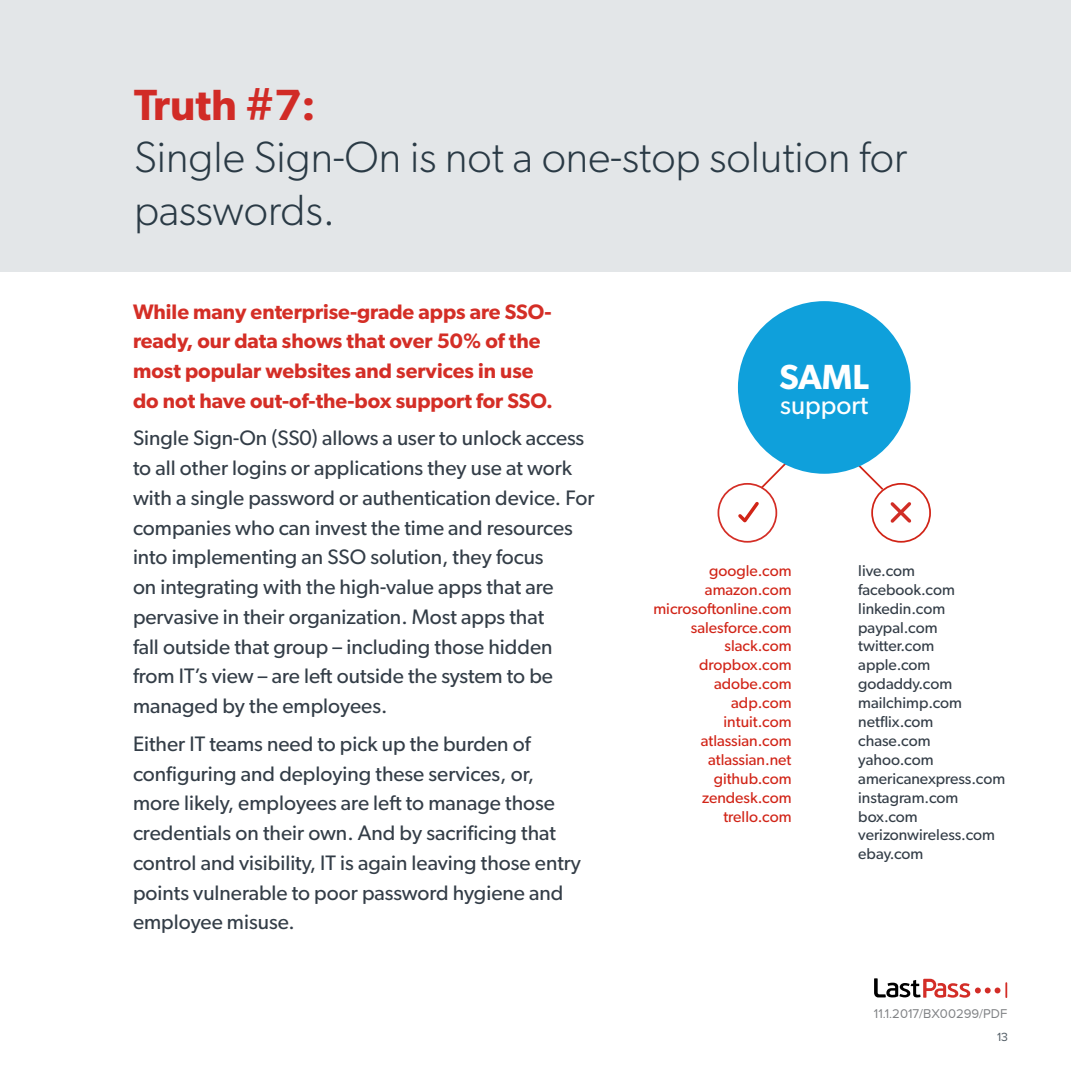
<style>
.page{position:relative;width:1071px;height:1071px;background:#fff}
.page>*{position:absolute;margin:0;border:0;box-sizing:border-box;transform-origin:0 0}
.t1{font:300 43.75px/52.5px "Gibson";color:#2a3a45}
.t2{font:600 43.75px "Gibson";color:#d12b26}
.t3{font:600 35px "Gibson";color:#fff}
.t4{font:26.25px "Gibson";color:#fff}
.t5{font:21px/29.8px "Gibson";color:#333d47}
.t6{font:600 21px/29.8px "Gibson";color:#d42e26}
.t7{font:15.75px/18.9px "Gibson";color:#333d47}
.t8{font:15.75px/18.9px "Gibson";color:#d12417;text-align:right}
.t9{font:13.12px "Proxima Nova A";color:#808285}
.t10{font:12.25px "Proxima Nova";color:#525d65}
</style>
<div class="page">
<div style="left:0;top:0;width:1071px;height:272px;background:#e3e6e8"></div>
<svg style="left:874px;top:978px;width:133px;height:20px"></svg>
<svg style="left:759px;top:453px;width:49px;height:37px"></svg>
<svg style="left:845px;top:453px;width:40px;height:39px"></svg>
<div style="left:738px;top:301px;width:173px;height:173px;background:#0fa0db;border-radius:50%"></div>
<div style="left:871px;top:483px;width:60px;height:60px;border:2px solid #d12417;border-radius:50%"></div>
<div style="left:718px;top:483px;width:59px;height:60px;border:2px solid #d42e26;border-radius:50%"></div>
<svg style="left:738px;top:502px;width:21px;height:21px"></svg>
<svg style="left:890px;top:502px;width:22px;height:21px"></svg>
<h1 class="t2" style="left:134px;top:79px;width:183px">Truth #7:</h1>
<h1 class="t1" style="left:134px;top:131px;width:775px">Single Sign-On is not a one-stop solution for passwords.</h1>
<p class="t6" style="left:133px;top:296px;width:422px">While many enterprise-grade apps are SSO&shy;ready, our data shows that over 50% of the most popular websites and services in use do not have out-of-the-box support for SSO.</p>
<p class="t5" style="left:133px;top:423px;width:463px">Single Sign-On (SS0) allows a user to unlock access to all other logins or applications they use at work with a single password or authentication device. For companies who can invest the time and resources into implementing an SSO solution, they focus<br>on integrating with the high-value apps that are pervasive in their organization. Most apps that<br>fall outside that group – including those hidden from IT’s view – are left outside the system to be managed by the employees.</p>
<p class="t5" style="left:133px;top:728px;width:450px">Either IT teams need to pick up the burden of configuring and deploying these services, or, more likely, employees are left to manage those credentials on their own. And by sacrificing that control and visibility, IT is again leaving those entry points vulnerable to poor password hygiene and employee misuse.</p>
<h2 class="t3" style="left:779px;top:356px;width:91px">SAML</h2>
<p class="t4" style="left:780px;top:389px;width:90px">support</p>
<p class="t8" style="left:653px;top:561px;width:140px">google.com amazon.com microsoftonline.com salesforce.com slack.com dropbox.com adobe.com adp.com<br>intuit.com atlassian.com atlassian.net github.com zendesk.com trello.com</p>
<p class="t7" style="left:858px;top:561px;width:148px">live.com facebook.com linkedin.com paypal.com twitter.com apple.com godaddy.com mailchimp.com netflix.com chase.com yahoo.com americanexpress.com instagram.com box.com verizonwireless.com ebay.com</p>
<p class="t9" style="left:874px;top:1007px;width:135px">11.1.2017/BX00299/PDF</p>
<p class="t10" style="left:997px;top:1031px;width:12px">13</p>
</div>
